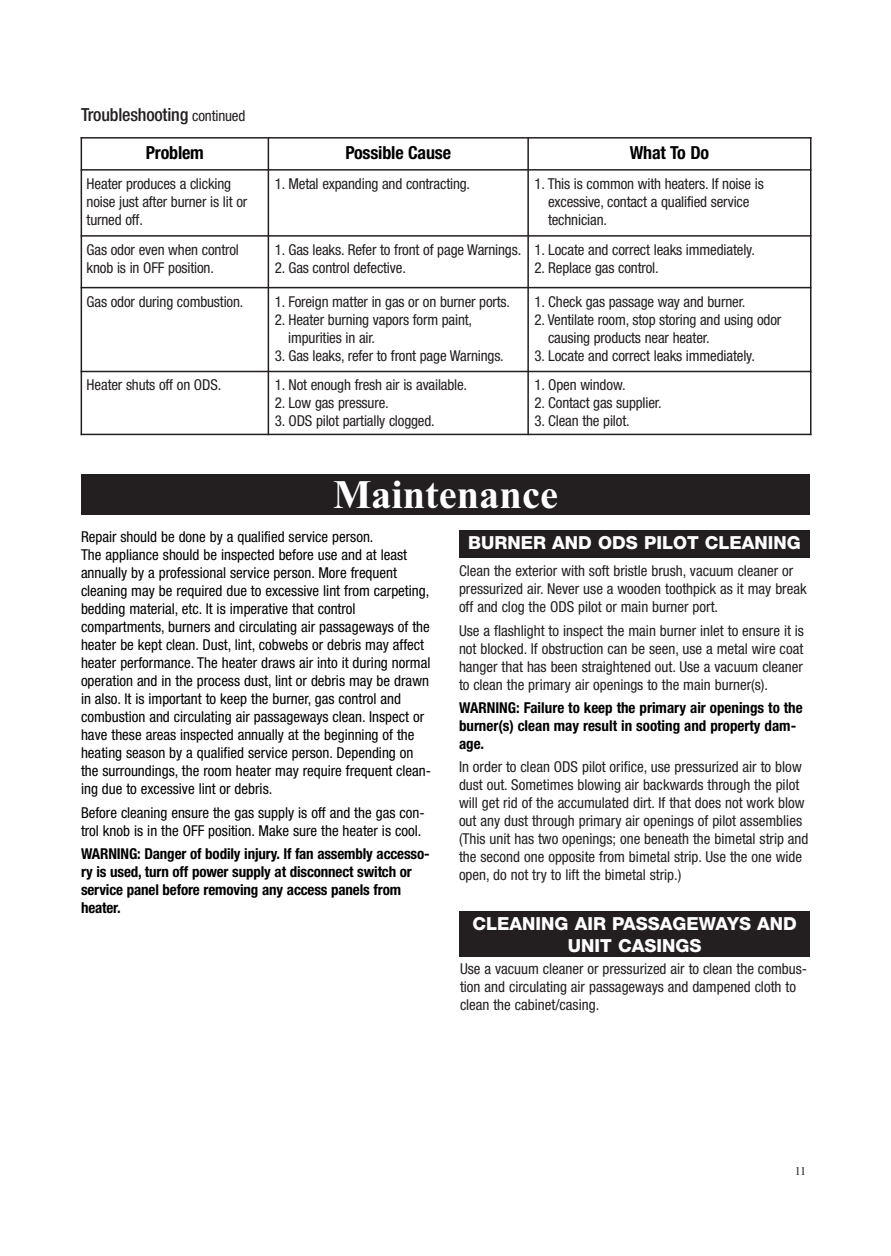
<style>
.page{position:relative;width:891px;height:1256px;background:#fff}
.page>*{position:absolute;margin:0;border:0;box-sizing:border-box;transform-origin:0 0}
.t1{font:700 40.5px "Times New Roman";color:#fff}
.t2{font:800 18px/21.6px "Helvetica Neue";color:#fff;text-align:center}
.t3{font:700 condensed 18px "Helvetica Neue";letter-spacing:-.01em;color:#000}
.t4{font:500 condensed 18px "Helvetica Neue";letter-spacing:-.01em;color:#231f20}
.t5{font:condensed 15px/18px "Helvetica Neue";letter-spacing:-.01em;color:#231f20}
.t6{font:condensed 15px/18px "Helvetica Neue";color:#000}
.t7{font:700 condensed 15px/18px "Helvetica Neue";letter-spacing:-.01em;color:#000}
.t8{font:12px "Times";color:#231f20}
.s1{font-weight:400;font-size:15px}
</style>
<div class="page">
<hr style="left:81px;top:137px;width:1px;height:298px;background:#231f20">
<hr style="left:268px;top:137px;width:1px;height:298px;background:#231f20">
<hr style="left:527px;top:137px;width:2px;height:298px;background:#231f20">
<hr style="left:810px;top:137px;width:2px;height:298px;background:#231f20">
<hr style="left:81px;top:137px;width:731px;height:2px;background:#231f20">
<hr style="left:81px;top:169px;width:731px;height:2px;background:#231f20">
<hr style="left:81px;top:235px;width:731px;height:2px;background:#231f20">
<hr style="left:81px;top:287px;width:731px;height:1px;background:#231f20">
<hr style="left:81px;top:371px;width:731px;height:1px;background:#231f20">
<hr style="left:81px;top:434px;width:731px;height:1px;background:#231f20">
<div style="left:81px;top:475px;width:729px;height:40px;background:#231f20"></div>
<div style="left:459px;top:530px;width:351px;height:27px;background:#231f20"></div>
<div style="left:459px;top:911px;width:351px;height:46px;background:#231f20"></div>
<p class="t4" style="left:81px;top:108px;width:166px">Troubleshooting <span class="s1">continued</span></p>
<p class="t3" style="left:146px;top:146px;width:60px">Problem</p>
<p class="t3" style="left:345px;top:146px;width:107px">Possible Cause</p>
<p class="t3" style="left:630px;top:146px;width:81px">What To Do</p>
<p class="t5" style="left:87px;top:176px;width:162px">Heater produces a clicking noise just after burner is lit or turned off.</p>
<p class="t5" style="left:275px;top:176px;width:197px">1. Metal expanding and contracting.</p>
<p class="t5" style="left:548px;top:176px;width:217px;text-indent:-14px">1. This is common with heaters. If noise is excessive, contact a qualified service technician.</p>
<p class="t5" style="left:87px;top:242px;width:154px">Gas odor even when control knob is in OFF position.</p>
<p class="t5" style="left:275px;top:242px;width:248px">1. Gas leaks. Refer to front of page Warnings.</p>
<p class="t5" style="left:534px;top:242px;width:222px">1. Locate and correct leaks immediately.</p>
<p class="t5" style="left:534px;top:260px;width:126px">2. Replace gas control.</p>
<p class="t5" style="left:275px;top:260px;width:133px">2. Gas control defective.</p>
<p class="t5" style="left:87px;top:293px;width:158px">Gas odor during combustion.</p>
<p class="t5" style="left:275px;top:293px;width:237px">1. Foreign matter in gas or on burner ports.</p>
<p class="t5" style="left:288px;top:311px;width:185px;text-indent:-14px">2. Heater burning vapors form paint, impurities in air.</p>
<p class="t5" style="left:275px;top:347px;width:231px">3. Gas leaks, refer to front page Warnings.</p>
<p class="t5" style="left:87px;top:377px;width:136px">Heater shuts off on ODS.</p>
<p class="t5" style="left:275px;top:377px;width:194px">1. Not enough fresh air is available.</p>
<p class="t5" style="left:275px;top:395px;width:116px">2. Low gas pressure.</p>
<p class="t5" style="left:275px;top:413px;width:162px">3. ODS pilot partially clogged.</p>
<p class="t5" style="left:534px;top:293px;width:213px">1. Check gas passage way and burner.</p>
<p class="t5" style="left:548px;top:311px;width:235px;text-indent:-14px">2. Ventilate room, stop storing and using odor causing products near heater.</p>
<p class="t5" style="left:534px;top:347px;width:222px">3. Locate and correct leaks immediately.</p>
<p class="t5" style="left:534px;top:377px;width:93px">1. Open window.</p>
<p class="t5" style="left:534px;top:395px;width:129px">2. Contact gas supplier.</p>
<p class="t5" style="left:534px;top:413px;width:97px">3. Clean the pilot.</p>
<h1 class="t1" style="left:333px;top:470px;width:226px">Maintenance</h1>
<p class="t6" style="left:81px;top:529px;width:294px">Repair should be done by a qualified service person.</p>
<p class="t2" style="left:468px;top:533px;width:334px">BURNER AND ODS PILOT CLEANING</p>
<p class="t6" style="left:81px;top:547px;width:351px">The appliance should be inspected before use and at least annually by a professional service person. More frequent cleaning may be required due to excessive lint from carpeting, bedding material, etc. It is imperative that control compartments, burners and circulating air passageways of the heater be kept clean. Dust, lint, cobwebs or debris may affect heater performance. The heater draws air into it during normal operation and in the process dust, lint or debris may be drawn in also. It is important to keep the burner, gas control and combustion and circulating air passageways clean. Inspect or have these areas inspected annually at the beginning of the heating season by a qualified service person. Depending on the surroundings, the room heater may require frequent clean&shy;ing due to excessive lint or debris.</p>
<p class="t6" style="left:81px;top:804px;width:345px">Before cleaning ensure the gas supply is off and the gas con&shy;trol knob is in the OFF position. Make sure the heater is cool.</p>
<p class="t7" style="left:81px;top:846px;width:350px">WARNING: Danger of bodily injury. If fan assembly accesso&shy;ry is used, turn off power supply at disconnect switch or service panel before removing any access panels from heater.</p>
<p class="t5" style="left:459px;top:563px;width:349px">Clean the exterior with soft bristle brush, vacuum cleaner or pressurized air. Never use a wooden toothpick as it may break off and clog the ODS pilot or main burner port.</p>
<p class="t5" style="left:459px;top:622px;width:347px;text-align:justify">Use a flashlight to inspect the main burner inlet to ensure it is not blocked. If obstruction can be seen, use a metal wire coat hanger that has been straightened out. Use a vacuum cleaner to clean the primary air openings to the main burner(s).</p>
<p class="t7" style="left:459px;top:700px;width:345px">WARNING: Failure to keep the primary air openings to the burner(s) clean may result in sooting and property dam&shy;age.</p>
<p class="t5" style="left:459px;top:759px;width:351px">In order to clean ODS pilot orifice, use pressurized air to blow dust out. Sometimes blowing air backwards through the pilot will get rid of the accumulated dirt. If that does not work blow out any dust through primary air openings of pilot assemblies (This unit has two openings; one beneath the bimetal strip and the second one opposite from bimetal strip. Use the one wide open, do not try to lift the bimetal strip.)</p>
<p class="t2" style="left:472px;top:914px;width:326px">CLEANING AIR PASSAGEWAYS AND<br>UNIT CASINGS</p>
<p class="t5" style="left:460px;top:961px;width:349px">Use a vacuum cleaner or pressurized air to clean the combus&shy;tion and circulating air passageways and dampened cloth to clean the cabinet/casing.</p>
<p class="t8" style="left:795px;top:1166px;width:13px">11</p>
</div>
